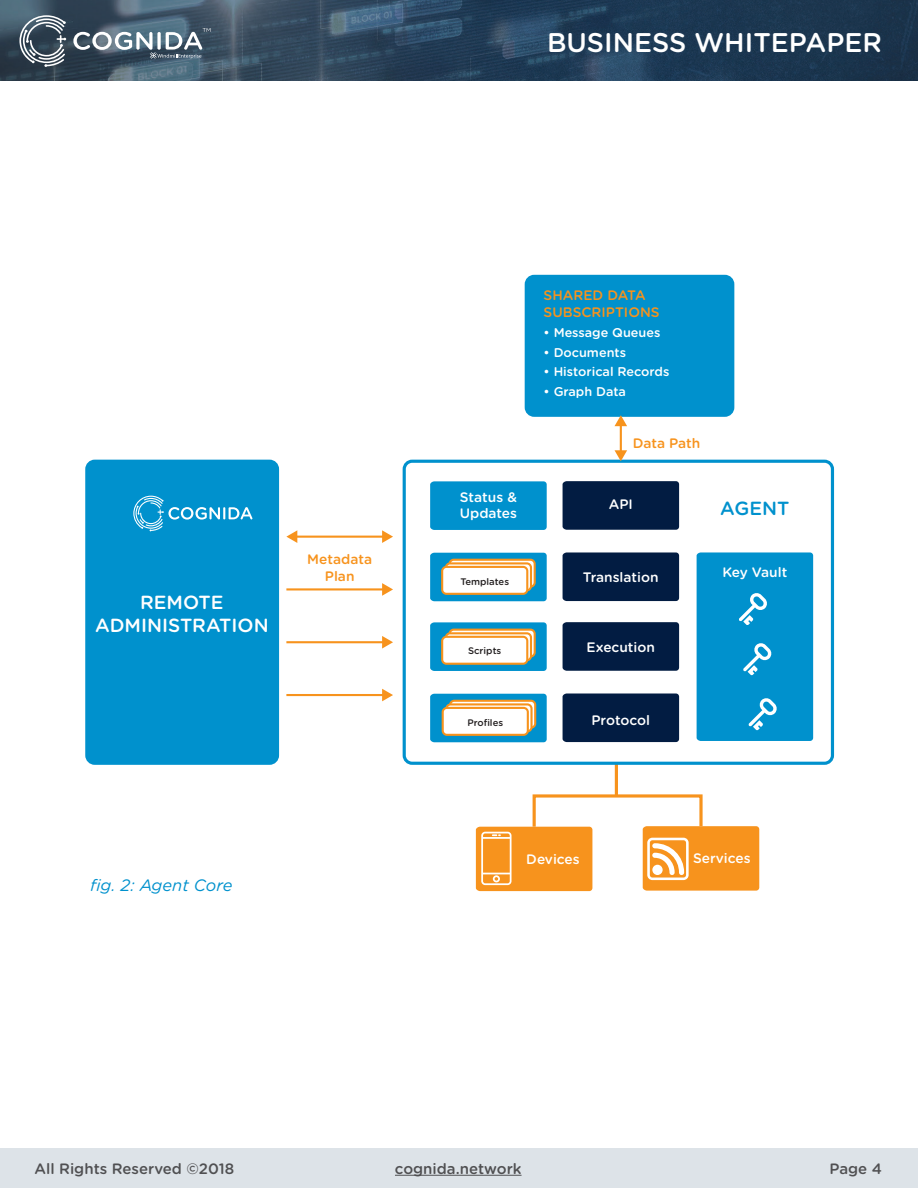
<style>
.page{position:relative;width:918px;height:1188px;background:#fff}
.page>*{position:absolute;margin:0;border:0;box-sizing:border-box;transform-origin:0 0}
.t1{font:500 27px "Gotham Rounded";color:#fff}
.t2{font:500 19.05px/22.8px "Gotham Rounded";color:#fff;text-align:center}
.t3{font:500 19.05px "Gotham Rounded";color:#0091cd}
.t4{font:italic 16.5px "Gotham Rounded";color:#0091cd}
.t5{font:500 15px "Gotham Rounded";color:#505052}
.t6{font:500 13.8px/16.5px "Gotham Rounded";color:#fff}
.t7{font:500 13.8px/16.5px "Gotham Rounded";color:#f7931d;text-align:center}
.t8{font:500 12.6px "Gotham Rounded";color:#fff}
.t9{font:500 9.45px "Gotham Rounded";color:#231f20}
</style>
<div class="page">
<img style="left:0;top:0;width:918px;height:80px">
<svg style="left:19px;top:15px;width:47px;height:52px;background:#64717d"></svg>
<svg style="left:73px;top:28px;width:137px;height:31px"></svg>
<div style="left:0;top:1148px;width:917px;height:40px;background:#dde3e8"></div>
<hr style="left:395px;top:1175px;width:127px;height:1px;background:#505052">
<hr style="left:615px;top:763px;width:3px;height:33px;background:#f7931d">
<div style="left:430px;top:481px;width:117px;height:49px;background:#0091cd"></div>
<div style="left:563px;top:481px;width:116px;height:49px;background:#021c42"></div>
<div style="left:563px;top:552px;width:116px;height:49px;background:#021c42"></div>
<div style="left:563px;top:622px;width:116px;height:49px;background:#021c42"></div>
<div style="left:563px;top:694px;width:116px;height:48px;background:#021c42"></div>
<div style="left:87px;top:461px;width:190px;height:302px;background:#0091cd;border-radius:8px"></div>
<div style="left:85px;top:460px;width:194px;height:305px;border:3px solid #0091cd;border-radius:8px"></div>
<svg style="left:133px;top:496px;width:119px;height:35px"></svg>
<div style="left:403px;top:460px;width:431px;height:305px;border:3px solid #0091cd;border-radius:8px"></div>
<svg style="left:430px;top:553px;width:117px;height:48px"></svg>
<svg style="left:430px;top:622px;width:117px;height:49px"></svg>
<svg style="left:430px;top:694px;width:117px;height:48px"></svg>
<svg style="left:476px;top:793px;width:283px;height:98px"></svg>
<hr style="left:295px;top:536px;width:89px;height:2px;background:#f7931d">
<svg style="left:286px;top:530px;width:11px;height:13px"></svg>
<svg style="left:382px;top:530px;width:11px;height:13px"></svg>
<hr style="left:286px;top:588px;width:98px;height:2px;background:#f7931d">
<svg style="left:382px;top:583px;width:11px;height:13px"></svg>
<hr style="left:286px;top:641px;width:98px;height:2px;background:#f7931d">
<svg style="left:382px;top:636px;width:11px;height:13px"></svg>
<hr style="left:286px;top:694px;width:98px;height:2px;background:#f7931d">
<svg style="left:382px;top:689px;width:11px;height:12px"></svg>
<div style="left:697px;top:552px;width:116px;height:189px;background:#0091cd"></div>
<div style="left:526px;top:276px;width:207px;height:139px;background:#0091cd;border-radius:8px"></div>
<div style="left:525px;top:275px;width:209px;height:142px;border:3px solid #0091cd;border-radius:8px"></div>
<hr style="left:620px;top:424px;width:2px;height:28px;background:#f7931d">
<svg style="left:615px;top:450px;width:12px;height:11px"></svg>
<svg style="left:615px;top:415px;width:12px;height:11px"></svg>
<h1 class="t1" style="left:547px;top:23px;width:336px">BUSINESS WHITEPAPER</h1>
<h2 class="t2" style="left:95px;top:590px;width:175px">REMOTE<br>ADMINISTRATION</h2>
<p class="t7" style="left:307px;top:551px;width:66px">Metadata<br>Plan</p>
<p class="t4" style="left:90px;top:874px;width:144px">fig. 2: Agent Core</p>
<p class="t7" style="left:544px;top:286px;width:118px;text-align:left">SHARED DATA<br>SUBSCRIPTIONS</p>
<p class="t8" style="left:544px;top:323px;width:118px">• Message Queues</p>
<p class="t8" style="left:544px;top:343px;width:84px">• Documents</p>
<p class="t8" style="left:544px;top:363px;width:127px">• Historical Records</p>
<p class="t8" style="left:544px;top:383px;width:84px">• Graph Data</p>
<p class="t7" style="left:633px;top:435px;width:69px">Data Path</p>
<p class="t6" style="left:460px;top:488px;width:59px">Status &amp;<br>Updates</p>
<p class="t6" style="left:609px;top:496px;width:26px">API</p>
<p class="t9" style="left:460px;top:574px;width:50px">Templates</p>
<p class="t6" style="left:583px;top:568px;width:77px">Translation</p>
<h2 class="t3" style="left:720px;top:494px;width:71px">AGENT</h2>
<p class="t6" style="left:722px;top:563px;width:67px">Key Vault</p>
<p class="t9" style="left:468px;top:644px;width:35px">Scripts</p>
<p class="t6" style="left:587px;top:639px;width:70px">Execution</p>
<p class="t9" style="left:467px;top:715px;width:37px">Profiles</p>
<p class="t6" style="left:591px;top:711px;width:60px">Protocol</p>
<p class="t6" style="left:526px;top:850px;width:55px">Devices</p>
<p class="t6" style="left:693px;top:850px;width:59px">Services</p>
<p class="t5" style="left:34px;top:1158px;width:201px">All Rights Reserved ©2018</p>
<p class="t5" style="left:395px;top:1158px;width:128px">cognida.network</p>
<p class="t5" style="left:829px;top:1158px;width:54px">Page 4</p>
</div>
